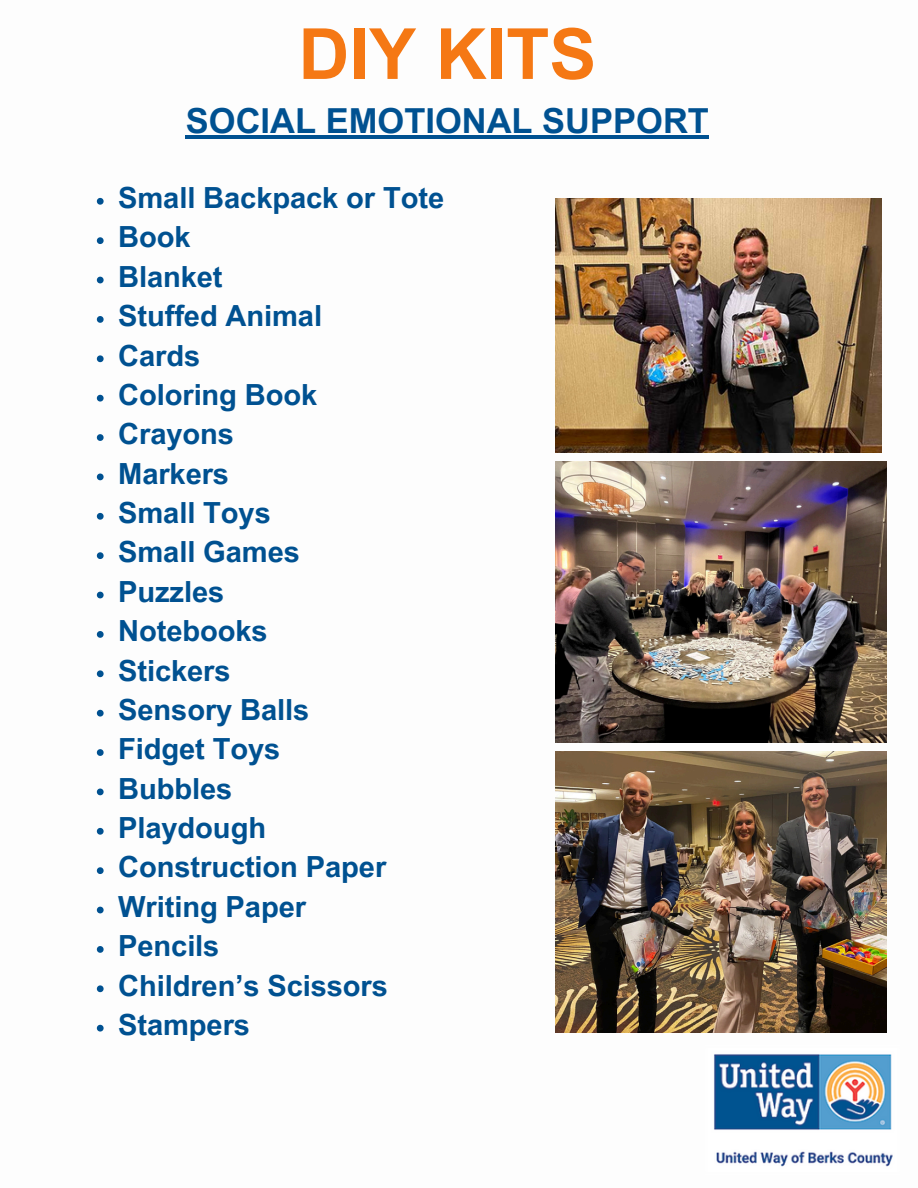
<style>
.page{position:relative;width:918px;height:1188px;background:#fff}
.page>*{position:absolute;margin:0;border:0;box-sizing:border-box;transform-origin:0 0}
.t1{font:700 70.5px "Arial MT Pro";color:#f57814}
.t2{font:700 34.5px "Arial MT Pro";color:#005191}
.t3{font:700 29.1px "Arial MT Pro";letter-spacing:-.005em;color:#005191}
</style>
<div class="page">
<img style="left:713px;top:1054px;width:180px;height:113px">
<svg style="left:97px;top:198px;width:7px;height:7px"></svg>
<svg style="left:97px;top:237px;width:7px;height:7px"></svg>
<svg style="left:97px;top:277px;width:7px;height:6px"></svg>
<svg style="left:97px;top:316px;width:7px;height:7px"></svg>
<svg style="left:97px;top:355px;width:7px;height:7px"></svg>
<svg style="left:97px;top:395px;width:7px;height:7px"></svg>
<svg style="left:97px;top:434px;width:7px;height:7px"></svg>
<svg style="left:97px;top:474px;width:7px;height:6px"></svg>
<svg style="left:97px;top:513px;width:7px;height:7px"></svg>
<svg style="left:97px;top:552px;width:7px;height:7px"></svg>
<svg style="left:97px;top:592px;width:7px;height:6px"></svg>
<svg style="left:97px;top:631px;width:7px;height:7px"></svg>
<svg style="left:97px;top:670px;width:7px;height:7px"></svg>
<svg style="left:97px;top:710px;width:7px;height:7px"></svg>
<svg style="left:97px;top:749px;width:7px;height:7px"></svg>
<svg style="left:97px;top:789px;width:7px;height:6px"></svg>
<svg style="left:97px;top:828px;width:7px;height:7px"></svg>
<svg style="left:97px;top:867px;width:7px;height:7px"></svg>
<svg style="left:97px;top:907px;width:7px;height:6px"></svg>
<svg style="left:97px;top:946px;width:7px;height:7px"></svg>
<svg style="left:97px;top:985px;width:7px;height:7px"></svg>
<svg style="left:97px;top:1025px;width:7px;height:7px"></svg>
<hr style="left:186px;top:135px;width:523px;height:4px;background:#005191">
<img style="left:555px;top:461px;width:331px;height:282px">
<img style="left:555px;top:198px;width:327px;height:254px">
<img style="left:555px;top:751px;width:331px;height:282px">
<p class="t1" style="left:299px;top:28px;width:299px">DIY KITS</p>
<p class="t2" style="left:186px;top:108px;width:525px">SOCIAL EMOTIONAL SUPPORT</p>
<h2 class="t3" style="left:118px;top:187px;width:327px">Small Backpack or Tote</h2>
<p class="t3" style="left:118px;top:226px;width:74px">Book</p>
<p class="t3" style="left:118px;top:266px;width:106px">Blanket</p>
<p class="t3" style="left:118px;top:305px;width:205px">Stuffed Animal</p>
<p class="t3" style="left:118px;top:344px;width:84px">Cards</p>
<p class="t3" style="left:118px;top:384px;width:201px">Coloring Book</p>
<p class="t3" style="left:118px;top:423px;width:117px">Crayons</p>
<p class="t3" style="left:118px;top:463px;width:112px">Markers</p>
<p class="t3" style="left:118px;top:502px;width:154px">Small Toys</p>
<p class="t3" style="left:118px;top:541px;width:183px">Small Games</p>
<p class="t3" style="left:118px;top:581px;width:108px">Puzzles</p>
<p class="t3" style="left:118px;top:620px;width:151px">Notebooks</p>
<p class="t3" style="left:118px;top:659px;width:114px">Stickers</p>
<p class="t3" style="left:118px;top:699px;width:193px">Sensory Balls</p>
<p class="t3" style="left:118px;top:738px;width:164px">Fidget Toys</p>
<p class="t3" style="left:118px;top:778px;width:116px">Bubbles</p>
<p class="t3" style="left:118px;top:817px;width:149px">Playdough</p>
<p class="t3" style="left:118px;top:856px;width:270px">Construction Paper</p>
<p class="t3" style="left:118px;top:896px;width:189px">Writing Paper</p>
<p class="t3" style="left:118px;top:935px;width:103px">Pencils</p>
<p class="t3" style="left:118px;top:974px;width:271px">Children’s Scissors</p>
<p class="t3" style="left:118px;top:1014px;width:133px">Stampers</p>
</div>
